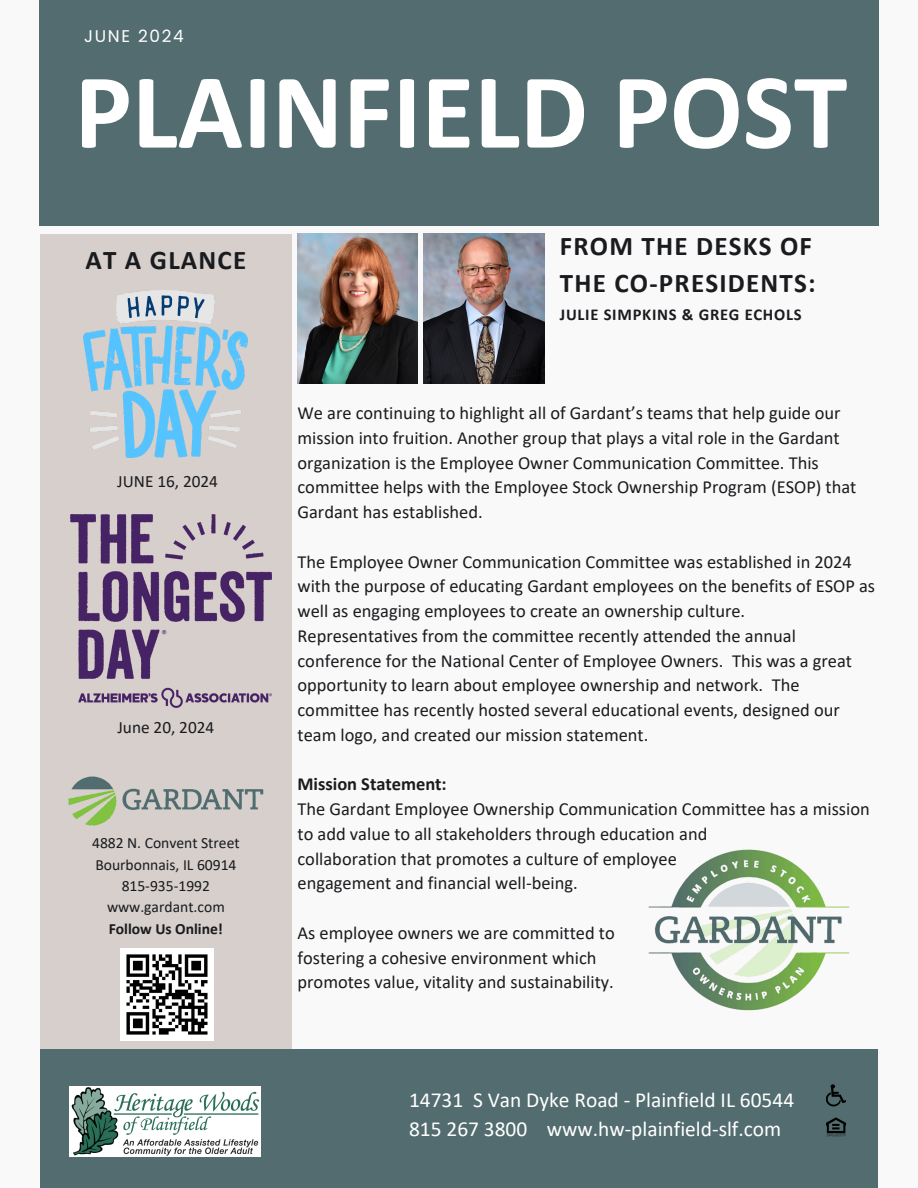
<style>
.page{position:relative;width:918px;height:1188px;background:#f9f9f9}
.page>*{position:absolute;margin:0;border:0;box-sizing:border-box;transform-origin:0 0}
.t1{font:700 108px "Calibri";color:#fff}
.t2{font:700 27px/37.2px "Calibri";letter-spacing:.045em;color:#1a1b1e}
.t3{font:21.45px/29.2px "Calibri";color:#fff}
.t4{font:18.45px/24.8px "Calibri";color:#1a1b1e}
.t5{font:17.25px "Calibri";color:#1a1b1e}
.t6{font:16.95px "Poppins";letter-spacing:.1em;color:#fff}
.t7{font:700 16.5px "Calibri";letter-spacing:.045em;color:#1a1b1e}
.t8{font:15.6px "Calibri";color:#1a1b1e}
.t9{font:700 15.6px "Calibri";color:#1a1b1e}
.s1{font-weight:700}
</style>
<div class="page">
<div style="left:40px;top:234px;width:252px;height:893px;background:#d6cfcc"></div>
<div style="left:40px;top:1049px;width:838px;height:139px;background:#526c6f"></div>
<div style="left:39px;top:0;width:839px;height:225px;background:#526c6f"></div>
<img style="left:424px;top:234px;width:120px;height:149px">
<img style="left:298px;top:234px;width:120px;height:150px">
<img style="left:826px;top:1084px;width:19px;height:23px">
<img style="left:826px;top:1117px;width:19px;height:20px">
<img style="left:68px;top:776px;width:196px;height:50px">
<img style="left:121px;top:948px;width:92px;height:92px">
<img style="left:84px;top:290px;width:164px;height:168px">
<img style="left:70px;top:514px;width:202px;height:194px">
<img style="left:648px;top:849px;width:202px;height:162px">
<img style="left:69px;top:1087px;width:191px;height:69px">
<p class="t6" style="left:84px;top:24px;width:101px">JUNE 2024</p>
<p class="t1" style="left:75px;top:35px;width:774px">PLAINFIELD POST</p>
<h3 class="t2" style="left:85px;top:244px;width:162px">AT A GLANCE</h3>
<p class="t5" style="left:117px;top:474px;width:102px">JUNE 16, 2024</p>
<p class="t5" style="left:117px;top:720px;width:98px">June 20, 2024</p>
<h5 class="t8" style="left:92px;top:837px;width:149px">4882 N. Convent Street</h5>
<h5 class="t8" style="left:95px;top:858px;width:143px">Bourbonnais, IL 60914</h5>
<h5 class="t8" style="left:122px;top:879px;width:90px">815-935-1992</h5>
<h5 class="t8" style="left:107px;top:901px;width:119px">www.gardant.com</h5>
<p class="t9" style="left:109px;top:922px;width:116px">Follow Us Online!</p>
<p class="t2" style="left:560px;top:230px;width:257px">FROM THE DESKS OF<br>THE CO-PRESIDENTS:</p>
<p class="t7" style="left:560px;top:308px;width:243px">JULIE SIMPKINS &amp; GREG ECHOLS</p>
<p class="t4" style="left:298px;top:402px;width:560px">We are continuing to highlight all of Gardant’s teams that help guide our mission into fruition. Another group that plays a vital role in the Gardant organization is the Employee Owner Communication Committee. This committee helps with the Employee Stock Ownership Program (ESOP) that Gardant has established.</p>
<p class="t4" style="left:298px;top:551px;width:579px">The Employee Owner Communication Committee was established in 2024 with the purpose of educating Gardant employees on the benefits of ESOP as well as engaging employees to create an ownership culture.<br>Representatives from the committee recently attended the annual conference for the National Center of Employee Owners. This was a great opportunity to learn about employee ownership and network. The committee has recently hosted several educational events, designed our team logo, and created our mission statement.</p>
<p class="t4" style="left:298px;top:773px;width:574px"><span class="s1">Mission Statement:<br></span>The Gardant Employee Ownership Communication Committee has a mission to add value to all stakeholders through education and<br>collaboration that promotes a culture of employee<br>engagement and financial well-being.</p>
<p class="t4" style="left:298px;top:922px;width:319px">As employee owners we are committed to fostering a cohesive environment which promotes value, vitality and sustainability.</p>
<h6 class="t3" style="left:409px;top:1085px;width:387px">14731 S Van Dyke Road - Plainfield IL 60544<br>815 267 3800 www.hw-plainfield-slf.com</h6>
</div>
